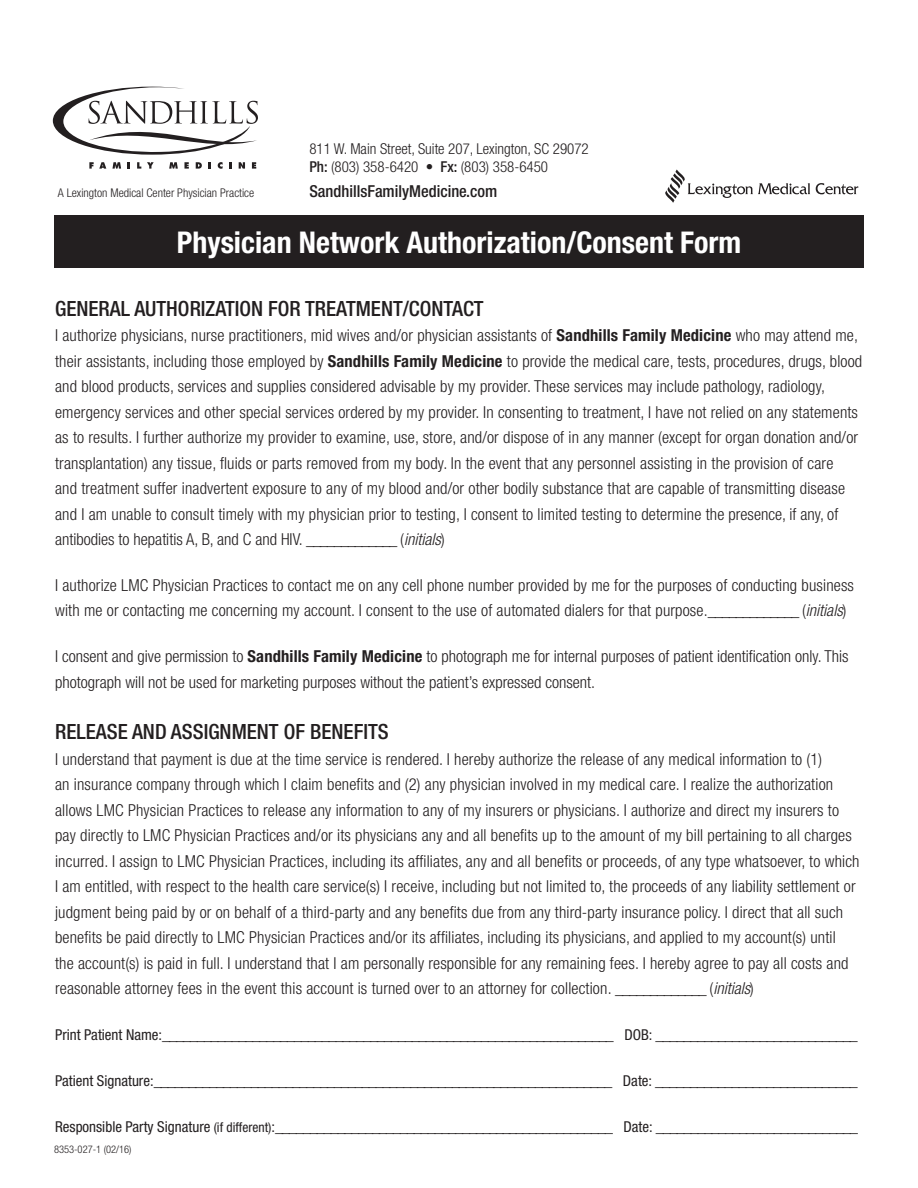
<style>
.page{position:relative;width:918px;height:1188px;background:#fff}
.page>*{position:absolute;margin:0;border:0;box-sizing:border-box;transform-origin:0 0}
.t1{font:700 condensed 30px "Helvetica Neue";color:#fff}
.t2{font:500 condensed 21px "Helvetica Neue";color:#231f20}
.t3{font:300 condensed 16.5px/25.5px "Helvetica Neue";letter-spacing:.01em;color:#231f20}
.t4{font:500 condensed 16.5px "Helvetica Neue";color:#231f20}
.t5{font:300 condensed 15px "Helvetica Neue";color:#231f20}
.t6{font:300 condensed 12px "Helvetica Neue";color:#231f20}
.t7{font:300 condensed 10.5px "Helvetica Neue";color:#231f20}
.s1{font-weight:500}
.s2{font-weight:400}
.s3{font-weight:700}
.s4{font-style:italic}
.s5{font-weight:400;font-size:15px}
.s6{font-weight:400;font-size:13.5px}
</style>
<div class="page">
<div style="left:54px;top:215px;width:810px;height:53px;background:#231f20"></div>
<svg style="left:665px;top:170px;width:145px;height:33px"></svg>
<svg style="left:816px;top:183px;width:42px;height:11px"></svg>
<svg style="left:53px;top:87px;width:205px;height:68px"></svg>
<svg style="left:89px;top:162px;width:17px;height:7px"></svg>
<svg style="left:112px;top:162px;width:9px;height:7px"></svg>
<svg style="left:128px;top:162px;width:2px;height:7px"></svg>
<svg style="left:137px;top:162px;width:4px;height:7px"></svg>
<svg style="left:147px;top:162px;width:7px;height:7px"></svg>
<svg style="left:169px;top:162px;width:9px;height:7px"></svg>
<svg style="left:184px;top:162px;width:5px;height:7px"></svg>
<svg style="left:196px;top:162px;width:6px;height:7px"></svg>
<svg style="left:209px;top:162px;width:2px;height:7px"></svg>
<svg style="left:218px;top:162px;width:5px;height:7px"></svg>
<svg style="left:229px;top:162px;width:3px;height:7px"></svg>
<svg style="left:239px;top:162px;width:6px;height:7px"></svg>
<svg style="left:252px;top:162px;width:4px;height:7px"></svg>
<p class="t6" style="left:58px;top:186px;width:198px">A Lexington Medical Center Physician Practice</p>
<p class="t5" style="left:309px;top:140px;width:281px">811 W. Main Street, Suite 207, Lexington, SC 29072</p>
<p class="t5" style="left:309px;top:158px;width:240px"><span class="s1">Ph:</span> (803) 358-6420 <span class="s2">•</span> <span class="s1">Fx:</span> (803) 358-6450</p>
<p class="t4" style="left:309px;top:181px;width:190px">SandhillsFamilyMedicine.com</p>
<p class="t1" style="left:177px;top:224px;width:566px">Physician Network Authorization/Consent Form</p>
<p class="t2" style="left:55px;top:296px;width:430px">GENERAL AUTHORIZATION FOR TREATMENT/CONTACT</p>
<p class="t3" style="left:55px;top:322px;width:809px">I authorize physicians, nurse practitioners, mid wives and/or physician assistants of <span class="s3">Sandhills Family Medicine</span> who may attend me, their assistants, including those employed by <span class="s3">Sandhills Family Medicine</span> to provide the medical care, tests, procedures, drugs, blood and blood products, services and supplies considered advisable by my provider. These services may include pathology, radiology, emergency services and other special services ordered by my provider. In consenting to treatment, I have not relied on any statements as to results. I further authorize my provider to examine, use, store, and/or dispose of in any manner (except for organ donation and/or transplantation) any tissue, fluids or parts removed from my body. In the event that any personnel assisting in the provision of care<br>and treatment suffer inadvertent exposure to any of my blood and/or other bodily substance that are capable of transmitting disease and I am unable to consult timely with my physician prior to testing, I consent to limited testing to determine the presence, if any, of antibodies to hepatitis A, B, and C and HIV. _____________ (<span class="s4">initials</span>)</p>
<p class="t3" style="left:55px;top:572px;width:800px">I authorize LMC Physician Practices to contact me on any cell phone number provided by me for the purposes of conducting business with me or contacting me concerning my account. I consent to the use of automated dialers for that purpose._____________ (<span class="s4">initials</span>)</p>
<p class="t3" style="left:55px;top:643px;width:795px">I consent and give permission to <span class="s3">Sandhills Family Medicine</span> to photograph me for internal purposes of patient identification only. This photograph will not be used for marketing purposes without the patient’s expressed consent.</p>
<p class="t2" style="left:55px;top:719px;width:335px">RELEASE AND ASSIGNMENT OF BENEFITS</p>
<p class="t3" style="left:55px;top:746px;width:806px">I understand that payment is due at the time service is rendered. I hereby authorize the release of any medical information to (1)<br>an insurance company through which I claim benefits and (2) any physician involved in my medical care. I realize the authorization allows LMC Physician Practices to release any information to any of my insurers or physicians. I authorize and direct my insurers to pay directly to LMC Physician Practices and/or its physicians any and all benefits up to the amount of my bill pertaining to all charges incurred. I assign to LMC Physician Practices, including its affiliates, any and all benefits or proceeds, of any type whatsoever, to which I am entitled, with respect to the health care service(s) I receive, including but not limited to, the proceeds of any liability settlement or judgment being paid by or on behalf of a third-party and any benefits due from any third-party insurance policy. I direct that all such benefits be paid directly to LMC Physician Practices and/or its affiliates, including its physicians, and applied to my account(s) until<br>the account(s) is paid in full. I understand that I am personally responsible for any remaining fees. I hereby agree to pay all costs and reasonable attorney fees in the event this account is turned over to an attorney for collection. _____________ (<span class="s4">initials</span>)</p>
<p class="t3" style="left:55px;top:1021px;width:804px"><span class="s5">Print Patient Name:</span>_________________________________________________________________ <span class="s5">DOB:</span> _____________________________</p>
<p class="t3" style="left:55px;top:1067px;width:804px"><span class="s5">Patient Signature:</span>__________________________________________________________________ <span class="s5">Date:</span> _____________________________</p>
<p class="t3" style="left:55px;top:1113px;width:805px"><span class="s5">Responsible Party Signature</span> <span class="s6">(if different)</span><span class="s5">:</span>_________________________________________________ <span class="s5">Date:</span> _____________________________</p>
<p class="t7" style="left:54px;top:1143px;width:79px">8353-027-1 (02/16)</p>
</div>
